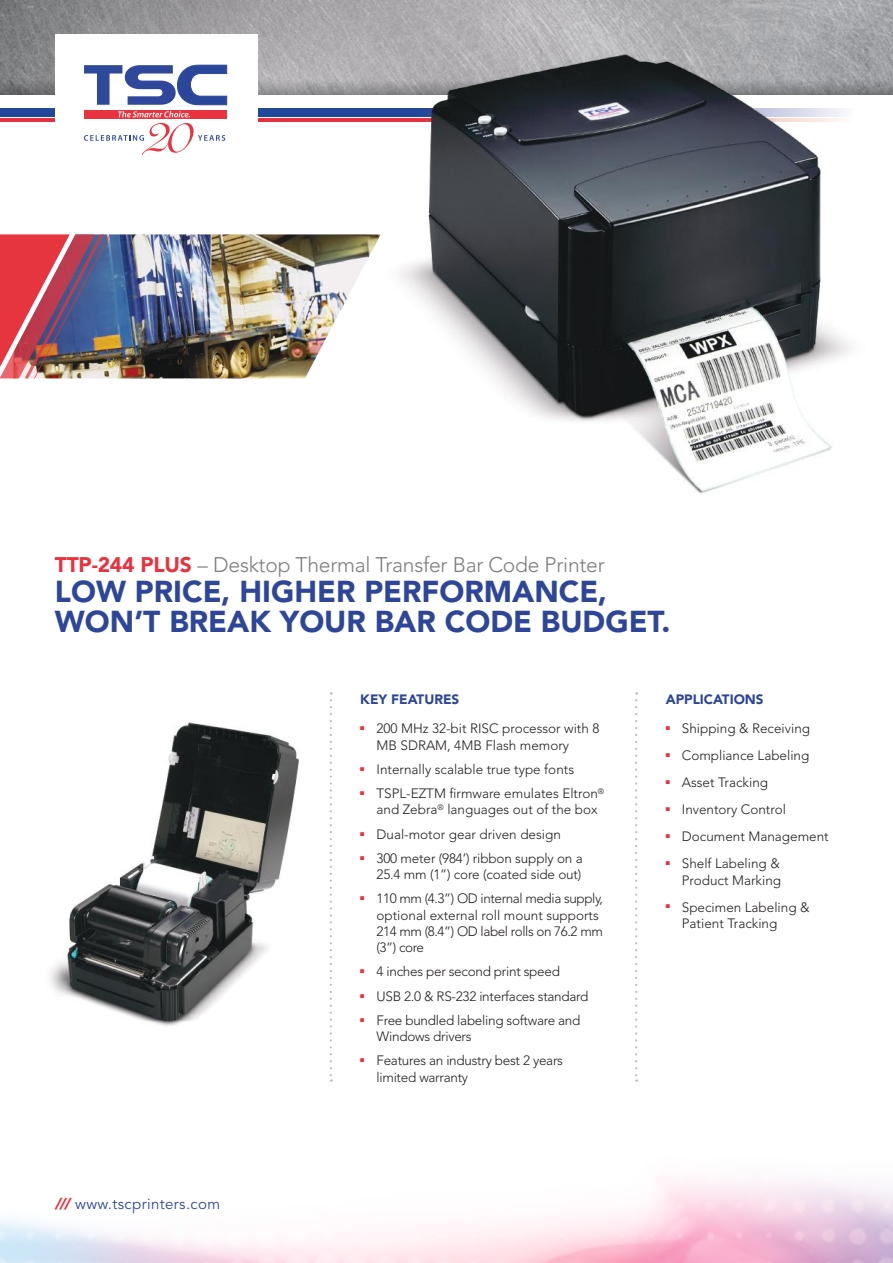
<style>
.page{position:relative;width:893px;height:1263px;background:#fff}
.page>*{position:absolute;margin:0;border:0;box-sizing:border-box;transform-origin:0 0}
.t1{font:900 30px/30px "Avenir";color:#2d469a}
.t2{font:300 21px "Avenir";letter-spacing:-.01em;color:#7d7c7e}
.t3{font:15px "Avenir";letter-spacing:.025em;color:#2d469a}
.t4{font:300 13.5px/16.2px "Avenir";color:#241f1f}
.t5{font:300 13.5px/16.2px "Avenir";letter-spacing:-.02em;color:#241f1f}
.t6{font:300 13.5px/16.2px "Avenir";letter-spacing:-.03em;color:#241f1f}
.t7{font:900 13.5px "Avenir";color:#2d469a}
.s1{font-weight:900;color:#e8333f}
.s2{font-weight:900;font-style:italic;color:#e8333f}
</style>
<div class="page">
<img style="left:0;top:0;width:893px;height:80px">
<svg style="left:0;top:80px;width:893px;height:14px;background:#909093"></svg>
<div style="left:0;top:108px;width:851px;height:8px;background:#224798"></div>
<hr style="left:0;top:119px;width:851px;height:2px;background:#e4303d">
<div style="left:55px;top:34px;width:203px;height:153px;background:#fff"></div>
<svg style="left:84px;top:64px;width:143px;height:41px"></svg>
<div style="left:84px;top:110px;width:143px;height:8px;background:#e93440"></div>
<svg style="left:118px;top:111px;width:72px;height:6px"></svg>
<svg style="left:84px;top:123px;width:141px;height:32px"></svg>
<img style="left:373px;top:54px;width:503px;height:440px">
<img style="left:429px;top:54px;width:403px;height:437px">
<img style="left:49px;top:722px;width:281px;height:319px">
<svg style="left:330px;top:700px;width:2px;height:382px"></svg>
<svg style="left:635px;top:700px;width:2px;height:382px"></svg>
<img style="left:111px;top:234px;width:270px;height:144px">
<img style="left:0;top:234px;width:111px;height:144px">
<h2 class="t2" style="left:55px;top:553px;width:551px"><span class="s1">TTP-244 PLUS</span> – Desktop Thermal Transfer Bar Code Printer</h2>
<h1 class="t1" style="left:55px;top:577px;width:617px">LOW PRICE, HIGHER PERFORMANCE,<br>WON’T BREAK YOUR BAR CODE BUDGET.</h1>
<p class="t3" style="left:55px;top:1195px;width:167px"><span class="s2">///</span> www.tscprinters.com</p>
<p class="t7" style="left:360px;top:691px;width:100px">KEY FEATURES</p>
<p class="t4" style="left:376px;top:720px;width:224px;text-indent:-16px"><sup>■</sup> 200 MHz 32-bit RISC processor with 8<br>MB SDRAM, 4MB Flash memory</p>
<p class="t4" style="left:360px;top:761px;width:215px"><sup>■</sup> Internally scalable true type fonts</p>
<p class="t4" style="left:376px;top:785px;width:229px;text-indent:-16px"><sup>■</sup> TSPL-EZTM firmware emulates Eltron<sup>® </sup>and Zebra<sup>®</sup> languages out of the box</p>
<p class="t4" style="left:360px;top:826px;width:202px"><sup>■</sup> Dual-motor gear driven design</p>
<p class="t4" style="left:360px;top:850px;width:224px;text-align:right"><sup>■</sup> 300 meter (984’) ribbon supply on a<br>25.4 mm (1”) core (coated side out)</p>
<p class="t6" style="left:376px;top:891px;width:228px;text-indent:-16px"><sup>■</sup> 110 mm (4.3”) OD internal media supply, optional external roll mount supports<br>214 mm (8.4”) OD label rolls on 76.2 mm (3”) core</p>
<p class="t5" style="left:360px;top:963px;width:201px"><sup>■</sup> 4 inches per second print speed</p>
<p class="t5" style="left:360px;top:988px;width:230px"><sup>■</sup> USB 2.0 &amp; RS-232 interfaces standard</p>
<p class="t5" style="left:376px;top:1012px;width:205px;text-indent:-16px"><sup>■</sup> Free bundled labeling software and<br>Windows drivers</p>
<p class="t5" style="left:376px;top:1053px;width:188px;text-indent:-16px"><sup>■</sup> Features an industry best 2 years limited warranty</p>
<p class="t7" style="left:666px;top:691px;width:99px">APPLICATIONS</p>
<p class="t4" style="left:666px;top:720px;width:146px"><sup>■</sup> Shipping &amp; Receiving</p>
<p class="t4" style="left:666px;top:747px;width:145px"><sup>■</sup> Compliance Labeling</p>
<p class="t4" style="left:666px;top:774px;width:104px"><sup>■</sup> Asset Tracking</p>
<p class="t4" style="left:666px;top:801px;width:122px"><sup>■</sup> Inventory Control</p>
<p class="t4" style="left:666px;top:828px;width:165px"><sup>■</sup> Document Management</p>
<p class="t4" style="left:666px;top:855px;width:117px;text-align:right"><sup>■</sup> Shelf Labeling &amp;<br>Product Marking</p>
<p class="t4" style="left:682px;top:899px;width:129px;text-indent:-16px"><sup>■</sup> Specimen Labeling &amp;<br>Patient Tracking</p>
</div>
